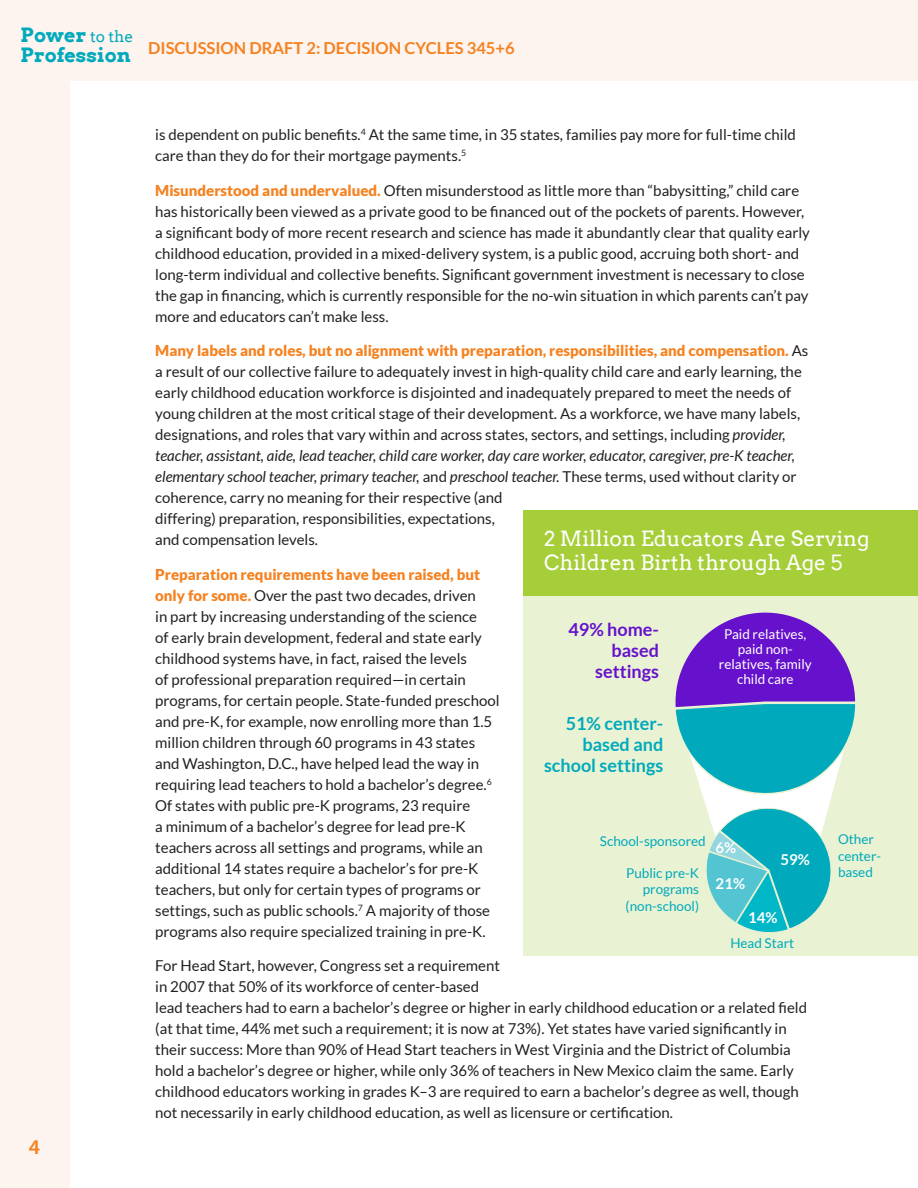
<style>
.page{position:relative;width:918px;height:1188px;background:#fff}
.page>*{position:absolute;margin:0;border:0;box-sizing:border-box;transform-origin:0 0}
.Sidebar_head{font:21px/24px "Arvo";color:#fff}
.t1{font:600 21px "Myriad Pro";color:#f58220}
.t2{font:700 19.65px/19.8px "Arvo";color:#00aabc}
.Body{font:700 18px/21px "Lato";color:#00aabc;text-align:right}
.Body-2{font:700 18px/21px "Lato";color:#61c;text-align:right}
.t3{font:700 16.5px "Lato";color:#f58220}
.Body-3{font:15px/21px "Lato";color:#231f20}
.Body-4{font:700 15px "Lato";color:#fff}
.Body-5{font:13.5px/16.5px "Lato";color:#00aabc;text-align:right}
.Body-6{font:13.5px/15px "Lato";color:#fff;text-align:center}
.s1{font-weight:400;font-size:15.45px}
.s2{font-weight:900;color:#f58220}
.s3{font-style:italic}
</style>
<div class="page">
<div style="left:0;top:0;width:69px;height:1188px;background:#fdf3ef"></div>
<div style="left:69px;top:0;width:849px;height:81px;background:#fdf3ef"></div>
<div style="left:524px;top:510px;width:394px;height:446px;background:#e9f2d2"></div>
<div style="left:524px;top:510px;width:394px;height:85px;background:#a6ce39"></div>
<svg style="left:675px;top:612px;width:181px;height:321px"></svg>
<h2 class="t2" style="left:21px;top:25px;width:114px">Power <span class="s1">to the<br></span>Profession</h2>
<p class="t3" style="left:148px;top:38px;width:368px">DISCUSSION DRAFT 2: DECISION CYCLES 345+6</p>
<h1 class="t1" style="left:29px;top:1134px;width:13px">4</h1>
<p class="Body-3" style="left:155px;top:124px;width:642px">is dependent on public benefits.<sup>4</sup> At the same time, in 35 states, families pay more for full-time child care than they do for their mortgage payments.<sup>5</sup></p>
<p class="Body-3" style="left:155px;top:180px;width:656px"><span class="s2">Misunderstood and undervalued.</span> Often misunderstood as little more than “babysitting,” child care has historically been viewed as a private good to be financed out of the pockets of parents. However, a significant body of more recent research and science has made it abundantly clear that quality early childhood education, provided in a mixed-delivery system, is a public good, accruing both short- and long-term individual and collective benefits. Significant government investment is necessary to close the gap in financing, which is currently responsible for the no-win situation in which parents can’t pay more and educators can’t make less.</p>
<p class="Body-3" style="left:155px;top:340px;width:655px"><span class="s2">Many labels and roles, but no alignment with preparation, responsibilities, and compensation.</span> As a result of our collective failure to adequately invest in high-quality child care and early learning, the early childhood education workforce is disjointed and inadequately prepared to meet the needs of young children at the most critical stage of their development. As a workforce, we have many labels, designations, and roles that vary within and across states, sectors, and settings, including <span class="s3">provider, teacher, assistant, aide, lead teacher, child care worker, day care worker, educator, caregiver, pre-K teacher, elementary school teacher, primary teacher,</span> and <span class="s3">preschool teacher.</span> These terms, used without clarity or coherence, carry no meaning for their respective (and<br>differing) preparation, responsibilities, expectations,<br>and compensation levels.</p>
<p class="Body-3" style="left:155px;top:564px;width:346px"><span class="s2">Preparation requirements have been raised, but only for some.</span> Over the past two decades, driven<br>in part by increasing understanding of the science<br>of early brain development, federal and state early childhood systems have, in fact, raised the levels<br>of professional preparation required—in certain programs, for certain people. State-funded preschool and pre-K, for example, now enrolling more than 1.5 million children through 60 programs in 43 states and Washington, D.C., have helped lead the way in requiring lead teachers to hold a bachelor’s degree.<sup>6<br></sup>Of states with public pre-K programs, 23 require<br>a minimum of a bachelor’s degree for lead pre-K teachers across all settings and programs, while an additional 14 states require a bachelor’s for pre-K teachers, but only for certain types of programs or settings, such as public schools.<sup>7</sup> A majority of those programs also require specialized training in pre-K.</p>
<p class="Body-3" style="left:155px;top:955px;width:653px">For Head Start, however, Congress set a requirement<br>in 2007 that 50% of its workforce of center-based<br>lead teachers had to earn a bachelor’s degree or higher in early childhood education or a related field (at that time, 44% met such a requirement; it is now at 73%). Yet states have varied significantly in their success: More than 90% of Head Start teachers in West Virginia and the District of Columbia hold a bachelor’s degree or higher, while only 36% of teachers in New Mexico claim the same. Early childhood educators working in grades K–3 are required to earn a bachelor’s degree as well, though not necessarily in early childhood education, as well as licensure or certification.</p>
<p class="Sidebar_head" style="left:544px;top:527px;width:327px">2 Million Educators Are Serving<br>Children Birth through Age 5</p>
<p class="Body-2" style="left:568px;top:619px;width:92px">49% home&shy;based settings</p>
<p class="Body" style="left:544px;top:712px;width:121px">51% center&shy;based and school settings</p>
<p class="Body-6" style="left:719px;top:627px;width:94px">Paid relatives, paid non&shy;relatives, family child care</p>
<p class="Body-5" style="left:600px;top:833px;width:107px">School-sponsored</p>
<p class="Body-5" style="left:838px;top:831px;width:45px;text-align:left">Other center&shy;based</p>
<p class="Body-4" style="left:716px;top:839px;width:22px">6%</p>
<p class="Body-4" style="left:781px;top:851px;width:31px">59%</p>
<p class="Body-5" style="left:626px;top:865px;width:75px">Public pre-K programs (non-school)</p>
<p class="Body-4" style="left:716px;top:875px;width:31px">21%</p>
<p class="Body-4" style="left:748px;top:908px;width:31px">14%</p>
<p class="Body-5" style="left:730px;top:935px;width:65px">Head Start</p>
</div>
